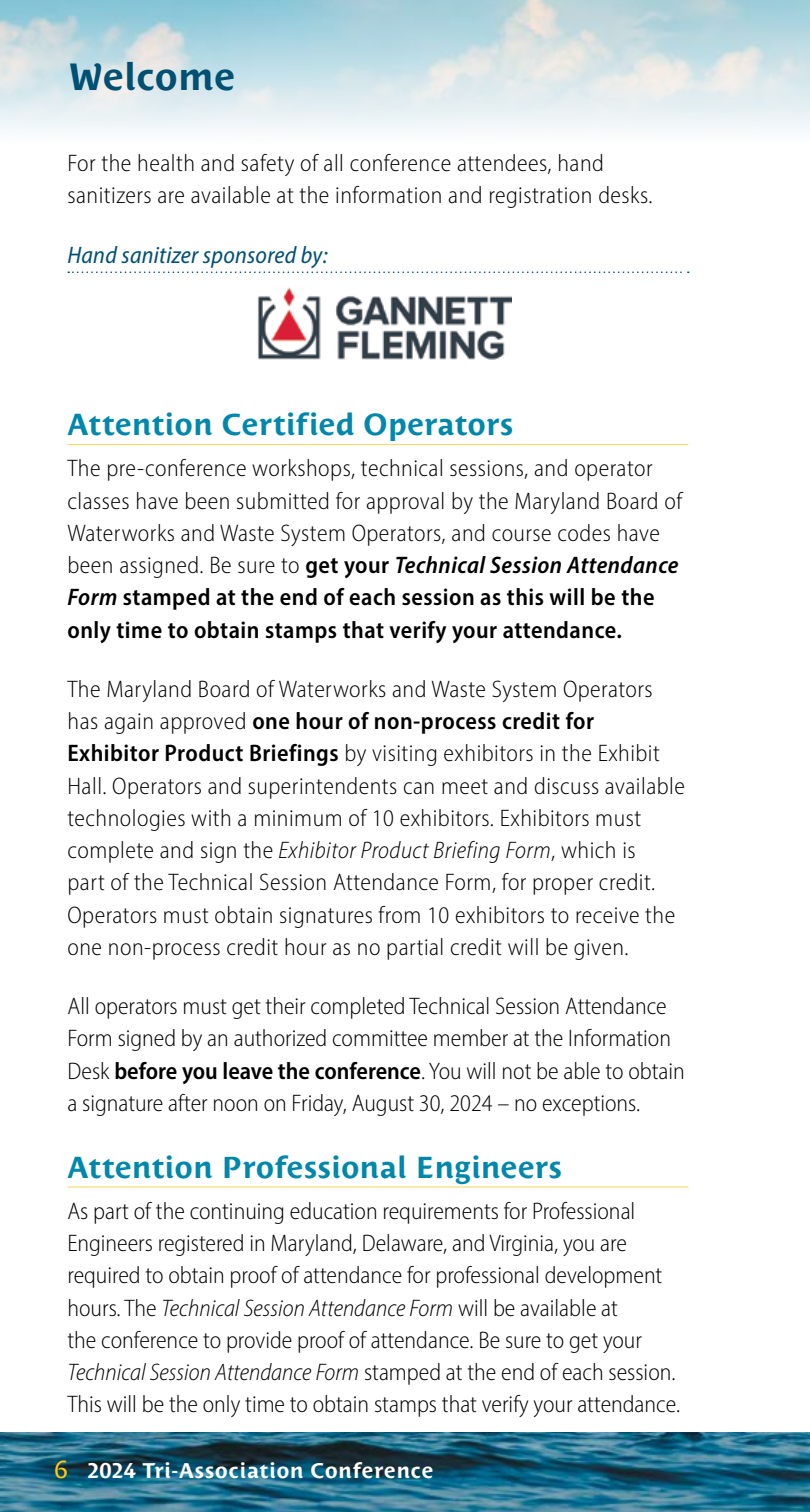
<style>
.page{position:relative;width:810px;height:1512px;background:#fff}
.page>*{position:absolute;margin:0;border:0;box-sizing:border-box;transform-origin:0 0}
.t1{font:700 37.5px "Costa Std";letter-spacing:.015em;color:#005074}
.t2{font:700 30px "Costa Std";letter-spacing:.015em;color:#0087ac}
.t3{font:300 semi-condensed 24px/32.4px "Myriad Pro";letter-spacing:.015em;color:#000}
.t4{font:italic semi-condensed 24px "Myriad Pro";letter-spacing:.01em;color:#005074}
.t5{font:700 21px "Costa Std";letter-spacing:.035em;color:#fff}
.s1{font-weight:600}
.s2{font-weight:600;font-style:italic}
.s3{font-style:italic}
.s4{font-weight:400;font-size:24.3px;color:#ffcb05}
</style>
<div class="page">
<img style="left:0;top:1433px;width:810px;height:79px">
<svg style="left:68px;top:272px;width:621px;height:1px"></svg>
<hr style="left:68px;top:444px;width:620px;height:1px;background:#ffd65c">
<hr style="left:68px;top:1187px;width:620px;height:1px;background:#ffd65c">
<img style="left:258px;top:287px;width:254px;height:72px">
<h1 class="t1" style="left:69px;top:55px;width:167px">Welcome</h1>
<p class="t3" style="left:68px;top:147px;width:587px">For the health and safety of all conference attendees, hand sanitizers are available at the information and registration desks.</p>
<p class="t4" style="left:68px;top:240px;width:262px">Hand sanitizer sponsored by:</p>
<p class="t2" style="left:68px;top:407px;width:447px">Attention Certified Operators</p>
<p class="t3" style="left:68px;top:452px;width:616px">The pre-conference workshops, technical sessions, and operator classes have been submitted for approval by the Maryland Board of Waterworks and Waste System Operators, and course codes have been assigned. Be sure to <span class="s1">get your</span> <span class="s2">Technical Session Attendance Form</span> <span class="s1">stamped at the end of each session as this will be the only time to obtain stamps that verify your attendance.</span></p>
<p class="t3" style="left:68px;top:672px;width:619px">The Maryland Board of Waterworks and Waste System Operators has again approved <span class="s1">one hour of non-process credit for Exhibitor Product Briefings</span> by visiting exhibitors in the Exhibit Hall. Operators and superintendents can meet and discuss available technologies with a minimum of 10 exhibitors. Exhibitors must complete and sign the <span class="s3">Exhibitor Product Briefing Form</span>, which is<br>part of the Technical Session Attendance Form, for proper credit.<br>Operators must obtain signatures from 10 exhibitors to receive the one non-process credit hour as no partial credit will be given.</p>
<p class="t3" style="left:68px;top:990px;width:619px">All operators must get their completed Technical Session Attendance Form signed by an authorized committee member at the Information Desk <span class="s1">before you leave the conference</span>. You will not be able to obtain a signature after noon on Friday, August 30, 2024 – no exceptions.</p>
<p class="t2" style="left:68px;top:1149px;width:496px">Attention Professional Engineers</p>
<p class="t3" style="left:68px;top:1194px;width:614px">As part of the continuing education requirements for Professional Engineers registered in Maryland, Delaware, and Virginia, you are required to obtain proof of attendance for professional development hours. The <span class="s3">Technical Session Attendance Form</span> will be available at<br>the conference to provide proof of attendance. Be sure to get your <span class="s3">Technical Session Attendance Form</span> stamped at the end of each session.<br>This will be the only time to obtain stamps that verify your attendance.</p>
<p class="t5" style="left:55px;top:1459px;width:380px"><span class="s4">6</span> 2024 Tri-Association Conference</p>
</div>
